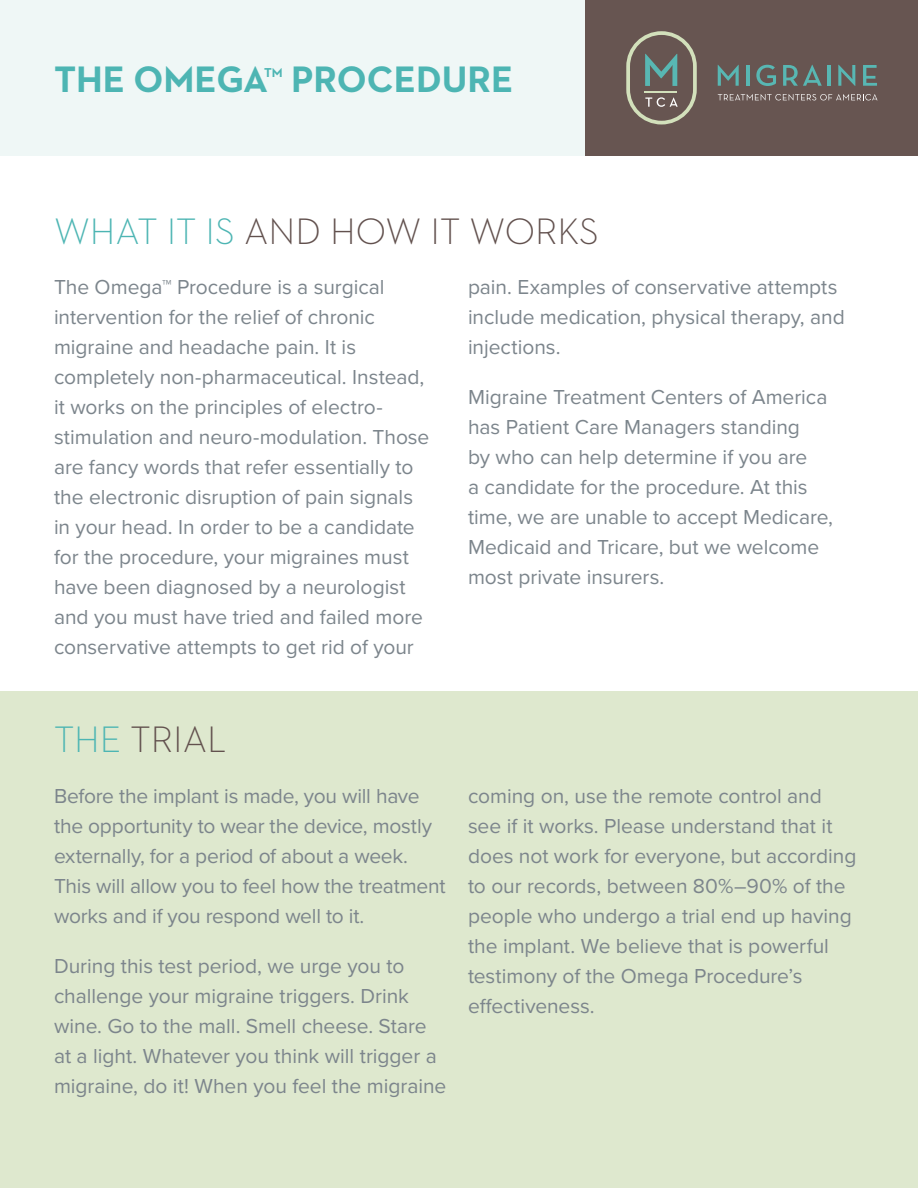
<style>
.page{position:relative;width:918px;height:1188px;background:#fff}
.page>*{position:absolute;margin:0;border:0;box-sizing:border-box;transform-origin:0 0}
.Content_Bigger{font:300 37.5px "Neutraface 2 Text";color:#62514e}
.t1{font:700 37.5px "Neutraface 2 Text";color:#4db5b3}
.Content_Bigger-2{font:21px/30px "Proxima Nova";letter-spacing:-.005em;color:#7c858c}
.t2{font:700 13.05px "Neutraface 2 Text";color:#4db5b3}
.s1{color:#4db5b3}
</style>
<div class="page">
<div style="left:0;top:691px;width:918px;height:497px;background:#dee8ce"></div>
<div style="left:0;top:0;width:916px;height:156px;background:#eff7f6"></div>
<div style="left:586px;top:0;width:332px;height:156px;background:#675551"></div>
<svg style="left:718px;top:65px;width:21px;height:21px"></svg>
<hr style="left:746px;top:65px;width:4px;height:21px;background:#58b7b3">
<svg style="left:756px;top:65px;width:20px;height:21px"></svg>
<svg style="left:783px;top:65px;width:39px;height:21px"></svg>
<hr style="left:827px;top:65px;width:4px;height:21px;background:#58b7b3">
<svg style="left:838px;top:65px;width:17px;height:21px"></svg>
<svg style="left:863px;top:65px;width:14px;height:21px"></svg>
<svg style="left:718px;top:94px;width:159px;height:6px"></svg>
<svg style="left:626px;top:31px;width:71px;height:93px"></svg>
<hr style="left:645px;top:91px;width:32px;height:1px;background:#d2e0bb">
<p class="t1" style="left:54px;top:56px;width:216px">THE OMEGA</p>
<p class="t2" style="left:264px;top:65px;width:20px">TM</p>
<p class="t1" style="left:291px;top:56px;width:224px">PROCEDURE</p>
<p class="Content_Bigger" style="left:54px;top:208px;width:546px"><span class="s1">WHAT IT IS</span> AND HOW IT WORKS</p>
<p class="Content_Bigger-2" style="left:54px;top:272px;width:377px">The Omega™ Procedure is a surgical intervention for the relief of chronic migraine and headache pain. It is completely non-pharmaceutical. Instead, it works on the principles of electro&shy;stimulation and neuro-modulation. Those are fancy words that refer essentially to the electronic disruption of pain signals in your head. In order to be a candidate for the procedure, your migraines must have been diagnosed by a neurologist and you must have tried and failed more conservative attempts to get rid of your</p>
<p class="Content_Bigger-2" style="left:468px;top:272px;width:378px">pain. Examples of conservative attempts include medication, physical therapy, and injections.</p>
<p class="Content_Bigger-2" style="left:468px;top:383px;width:367px">Migraine Treatment Centers of America has Patient Care Managers standing<br>by who can help determine if you are<br>a candidate for the procedure. At this time, we are unable to accept Medicare, Medicaid and Tricare, but we welcome most private insurers.</p>
<p class="Content_Bigger" style="left:54px;top:716px;width:174px"><span class="s1">THE</span> TRIAL</p>
<p class="Content_Bigger-2" style="left:54px;top:781px;width:393px">Before the implant is made, you will have the opportunity to wear the device, mostly externally, for a period of about a week.<br>This will allow you to feel how the treatment works and if you respond well to it.</p>
<p class="Content_Bigger-2" style="left:54px;top:951px;width:394px">During this test period, we urge you to challenge your migraine triggers. Drink wine. Go to the mall. Smell cheese. Stare at a light. Whatever you think will trigger a migraine, do it! When you feel the migraine</p>
<p class="Content_Bigger-2" style="left:468px;top:781px;width:390px">coming on, use the remote control and see if it works. Please understand that it does not work for everyone, but according to our records, between 80%–90% of the people who undergo a trial end up having the implant. We believe that is powerful testimony of the Omega Procedure’s effectiveness.</p>
</div>
